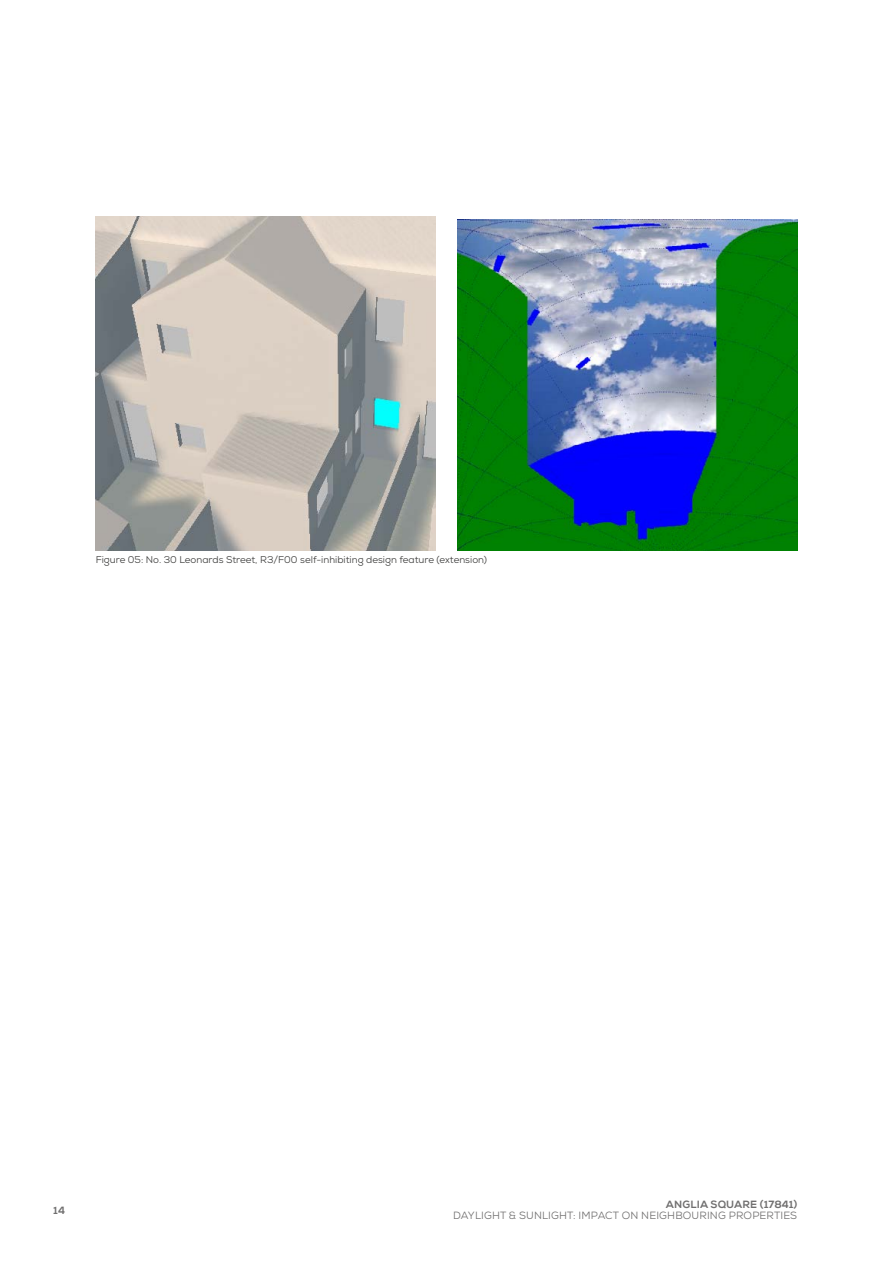
<style>
.page{position:relative;width:893px;height:1263px;background:#fff}
.page>*{position:absolute;margin:0;border:0;box-sizing:border-box;transform-origin:0 0}
.t1{font:10.5px "Nexa";letter-spacing:.015em;color:#706f6f}
.t2{font:800 10.5px "Nexa";color:#706f6f}
.t3{font:9.75px "Nexa";color:#3c3c3b}
</style>
<div class="page">
<img style="left:96px;top:217px;width:340px;height:334px">
<img style="left:457px;top:219px;width:340px;height:332px">
<p class="t3" style="left:96px;top:553px;width:393px">Figure 05: No. 30 Leonards Street, R3/F00 self-inhibiting design feature (extension)</p>
<p class="t2" style="left:53px;top:1203px;width:14px">14</p>
<p class="t2" style="left:666px;top:1198px;width:16px">ANGLIA</p>
<p class="t2" style="left:711px;top:1198px;width:16px">SQUARE</p>
<p class="t2" style="left:760px;top:1198px;width:39px">(17841)</p>
<p class="t1" style="left:453px;top:1209px;width:30px">Daylight</p>
<p class="t1" style="left:509px;top:1209px;width:25px">&amp; Sunlight</p>
<p class="t1" style="left:573px;top:1209px;width:17px">: Impact</p>
<p class="t1" style="left:622px;top:1209px;width:36px">on Neighbouring</p>
<p class="t1" style="left:729px;top:1209px;width:15px">Properties</p>
</div>
